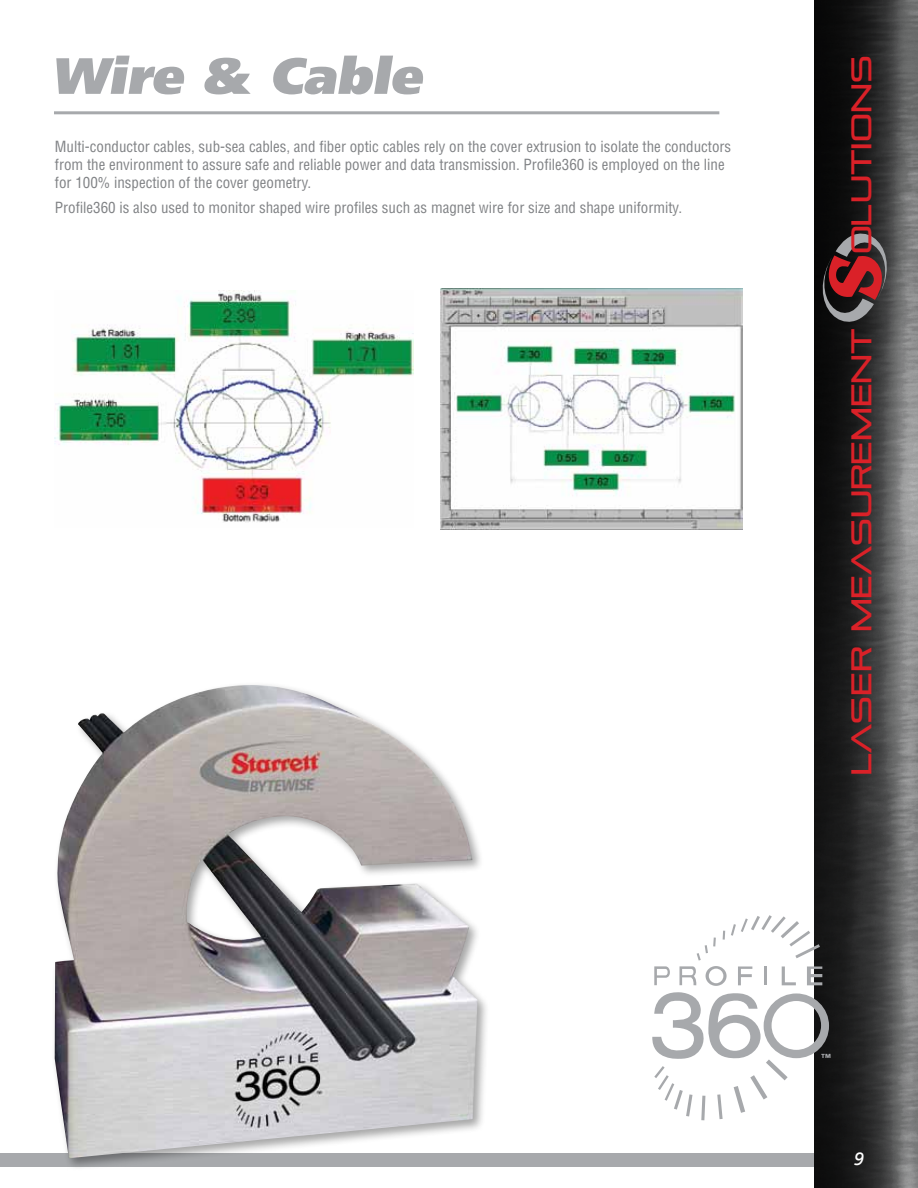
<style>
.page{position:relative;width:918px;height:1188px;background:#fff}
.page>*{position:absolute;margin:0;border:0;box-sizing:border-box;transform-origin:0 0}
.t1{font:500 51px "AG Foreigner ULB Oblique";color:#a7a9ac}
.t2{font:28.5px "Pirulen";color:#da2128}
.t3{font:italic 500 18px "AG Foreigner";color:#fff}
.t4{font:condensed 15px/18px "Helvetica";color:#808285}
.t5{font:700 condensed 10.05px "Helvetica Neue";color:#a7a9ac}
</style>
<div class="page">
<div style="left:0;top:1153px;width:918px;height:14px;background:#a7a9ac"></div>
<img style="left:815px;top:0;width:103px;height:1188px">
<hr style="left:54px;top:111px;width:665px;height:3px;background:#a7a9ac">
<svg style="left:823px;top:234px;width:64px;height:88px;background:#653739"></svg>
<svg style="left:652px;top:915px;width:177px;height:205px"></svg>
<img style="left:54px;top:290px;width:359px;height:233px">
<div style="left:51px;top:682px;width:439px;height:489px;background:#000;opacity:.35"></div>
<img style="left:55px;top:685px;width:423px;height:473px">
<img style="left:441px;top:289px;width:301px;height:240px">
<h1 class="t1" style="left:54px;top:47px;width:372px">Wire &amp; Cable</h1>
<p class="t4" style="left:55px;top:138px;width:678px">Multi-conductor cables, sub-sea cables, and fiber optic cables rely on the cover extrusion to isolate the conductors from the environment to assure safe and reliable power and data transmission. Profile360 is employed on the line for 100% inspection of the cover geometry.</p>
<p class="t4" style="left:55px;top:198px;width:629px">Profile360 is also used to monitor shaped wire profiles such as magnet wire for size and shape uniformity.</p>
<h2 class="t2" style="left:844px;top:254px;width:200px;rotate:-90deg">OLUTIONS</h2>
<h2 class="t2" style="left:844px;top:775px;width:448px;rotate:-90deg">Laser Measurement</h2>
<p class="t5" style="left:821px;top:1051px;width:11px">™</p>
<p class="t3" style="left:854px;top:1149px;width:12px">9</p>
</div>
